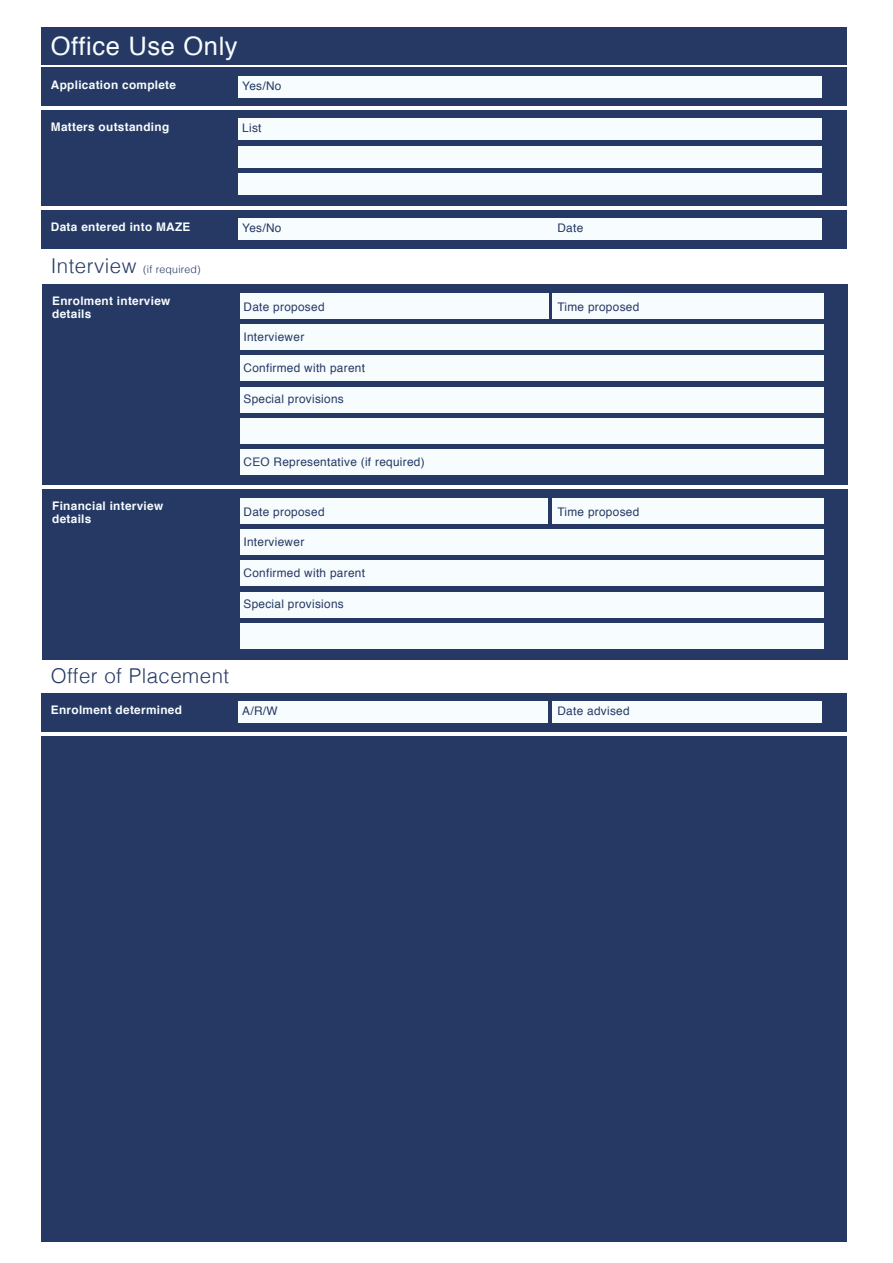
<style>
.page{position:relative;width:893px;height:1263px;background:#fff}
.page>*{position:absolute;margin:0;border:0;box-sizing:border-box;transform-origin:0 0}
.t1{font:25.5px "Helvetica";letter-spacing:.025em;color:#f7fcfe}
.t2{font:300 20.4px "Helvetica";letter-spacing:.025em;color:#263964}
.t3{font:11.85px "Helvetica";letter-spacing:.025em;color:#263964}
.t4{font:700 11.85px/12.9px "Helvetica";letter-spacing:.025em;color:#f7fcfe}
.t5{font:300 10.5px "Helvetica";letter-spacing:.025em;color:#263964}
.s1{font-size:20.4px}
</style>
<div class="page">
<div style="left:41px;top:27px;width:806px;height:38px;background:#263964"></div>
<div style="left:41px;top:68px;width:806px;height:38px;background:#263964"></div>
<div style="left:239px;top:76px;width:583px;height:21px;background:#f7fcfe"></div>
<div style="left:41px;top:210px;width:806px;height:39px;background:#263964"></div>
<div style="left:239px;top:218px;width:583px;height:22px;background:#f7fcfe"></div>
<div style="left:41px;top:693px;width:806px;height:39px;background:#263964"></div>
<div style="left:41px;top:737px;width:806px;height:505px;background:#263964"></div>
<div style="left:552px;top:701px;width:270px;height:22px;background:#f7fcfe"></div>
<div style="left:239px;top:701px;width:309px;height:22px;background:#f7fcfe"></div>
<div style="left:41px;top:110px;width:806px;height:95px;background:#263964"></div>
<div style="left:239px;top:118px;width:583px;height:22px;background:#f7fcfe"></div>
<div style="left:239px;top:146px;width:583px;height:21px;background:#f7fcfe"></div>
<div style="left:239px;top:174px;width:583px;height:21px;background:#f7fcfe"></div>
<div style="left:42px;top:284px;width:806px;height:201px;background:#263964"></div>
<div style="left:552px;top:293px;width:271px;height:26px;background:#f7fcfe"></div>
<div style="left:240px;top:293px;width:309px;height:26px;background:#f7fcfe"></div>
<div style="left:240px;top:325px;width:583px;height:25px;background:#f7fcfe"></div>
<div style="left:240px;top:356px;width:583px;height:25px;background:#f7fcfe"></div>
<div style="left:240px;top:449px;width:583px;height:26px;background:#f7fcfe"></div>
<div style="left:240px;top:387px;width:583px;height:25px;background:#f7fcfe"></div>
<div style="left:240px;top:418px;width:583px;height:25px;background:#f7fcfe"></div>
<div style="left:42px;top:489px;width:806px;height:170px;background:#263964"></div>
<div style="left:552px;top:498px;width:271px;height:26px;background:#f7fcfe"></div>
<div style="left:240px;top:498px;width:307px;height:26px;background:#f7fcfe"></div>
<div style="left:240px;top:530px;width:583px;height:25px;background:#f7fcfe"></div>
<div style="left:240px;top:561px;width:583px;height:25px;background:#f7fcfe"></div>
<div style="left:240px;top:592px;width:583px;height:25px;background:#f7fcfe"></div>
<div style="left:240px;top:623px;width:583px;height:25px;background:#f7fcfe"></div>
<h1 class="t1" style="left:51px;top:26px;width:189px">Office Use Only</h1>
<p class="t4" style="left:51px;top:78px;width:127px">Application complete</p>
<p class="t3" style="left:242px;top:76px;width:41px">Yes/No</p>
<p class="t4" style="left:51px;top:121px;width:120px">Matters outstanding</p>
<p class="t3" style="left:242px;top:119px;width:21px">List</p>
<p class="t4" style="left:51px;top:221px;width:141px">Data entered into MAZE</p>
<p class="t3" style="left:242px;top:219px;width:41px">Yes/No</p>
<p class="t3" style="left:557px;top:219px;width:27px">Date</p>
<p class="t5" style="left:51px;top:262px;width:152px"><span class="s1">Interview</span> (if required)</p>
<p class="t4" style="left:52px;top:294px;width:120px">Enrolment interview details</p>
<p class="t3" style="left:244px;top:297px;width:83px">Date proposed</p>
<p class="t3" style="left:557px;top:297px;width:83px">Time proposed</p>
<p class="t3" style="left:244px;top:328px;width:62px">Interviewer</p>
<p class="t3" style="left:244px;top:359px;width:123px">Confirmed with parent</p>
<p class="t3" style="left:244px;top:389px;width:102px">Special provisions</p>
<p class="t3" style="left:244px;top:452px;width:183px">CEO Representative (if required)</p>
<p class="t4" style="left:52px;top:499px;width:113px">Financial interview details</p>
<p class="t3" style="left:244px;top:502px;width:83px">Date proposed</p>
<p class="t3" style="left:557px;top:502px;width:83px">Time proposed</p>
<p class="t3" style="left:244px;top:533px;width:62px">Interviewer</p>
<p class="t3" style="left:244px;top:564px;width:123px">Confirmed with parent</p>
<p class="t3" style="left:244px;top:594px;width:102px">Special provisions</p>
<h2 class="t2" style="left:51px;top:663px;width:180px">Offer of Placement</h2>
<p class="t4" style="left:51px;top:704px;width:133px">Enrolment determined</p>
<p class="t3" style="left:242px;top:702px;width:37px">A/R/W</p>
<p class="t3" style="left:557px;top:702px;width:74px">Date advised</p>
</div>
